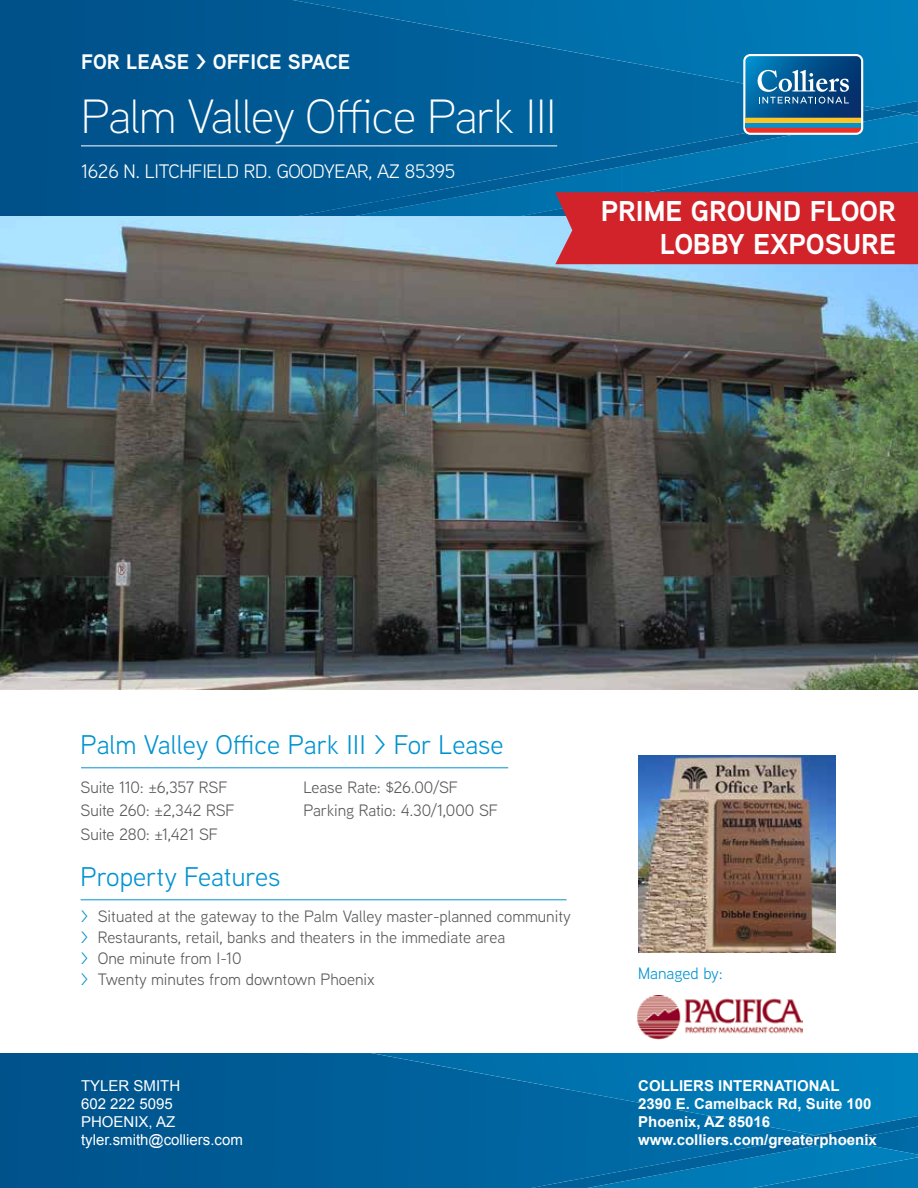
<style>
.page{position:relative;width:918px;height:1188px;background:#fff}
.page>*{position:absolute;margin:0;border:0;box-sizing:border-box;transform-origin:0 0}
.t1{font:300 48px "Aaux Next";letter-spacing:-.02em;color:#fff}
.t2{font:700 28.65px/32.7px "Aaux Next";color:#fff}
.t3{font:27px "Aaux Next";color:#0093d0}
.t4{font:700 21px "Aaux Next";color:#fff}
.t5{font:19.5px "Aaux Next";letter-spacing:-.02em;color:#fff}
.t6{font:16.5px/21px "Aaux Next";color:#58595b}
.t7{font:16.5px "Aaux Next";color:#0093d0}
.t8{font:700 15px/18px "Arial";color:#fff}
.t9{font:15px/18px "Arial";color:#fff}
.s1{color:#0093d0}
</style>
<div class="page">
<img style="left:0;top:216px;width:918px;height:473px">
<img style="left:0;top:1053px;width:572px;height:135px">
<img style="left:572px;top:1135px;width:346px;height:53px">
<img style="left:371px;top:1053px;width:547px;height:33px">
<img style="left:545px;top:1085px;width:373px;height:50px">
<img style="left:815px;top:1116px;width:103px;height:25px">
<img style="left:588px;top:1154px;width:181px;height:34px">
<img style="left:768px;top:1141px;width:150px;height:44px">
<img style="left:387px;top:1187px;width:144px;height:1px">
<img style="left:538px;top:1168px;width:103px;height:20px">
<img style="left:640px;top:1135px;width:203px;height:43px">
<img style="left:284px;top:1183px;width:103px;height:5px">
<svg style="left:531px;top:1186px;width:8px;height:2px"></svg>
<div style="left:0;top:0;width:319px;height:216px;background:#00558e"></div>
<div style="left:319px;top:11px;width:53px;height:196px;background:#005c95"></div>
<div style="left:372px;top:60px;width:263px;height:116px;background:#00619c"></div>
<img style="left:635px;top:108px;width:283px;height:84px">
<img style="left:293px;top:0;width:625px;height:11px">
<img style="left:344px;top:9px;width:574px;height:51px">
<img style="left:608px;top:58px;width:310px;height:50px">
<img style="left:878px;top:101px;width:40px;height:13px">
<img style="left:622px;top:127px;width:210px;height:65px">
<img style="left:831px;top:114px;width:87px;height:44px">
<img style="left:360px;top:176px;width:195px;height:40px">
<img style="left:602px;top:170px;width:21px;height:22px">
<img style="left:601px;top:141px;width:103px;height:29px">
<img style="left:703px;top:108px;width:203px;height:43px">
<img style="left:347px;top:188px;width:103px;height:28px">
<img style="left:449px;top:160px;width:153px;height:39px">
<img style="left:299px;top:207px;width:49px;height:9px">
<svg style="left:743px;top:54px;width:120px;height:81px"></svg>
<hr style="left:81px;top:899px;width:486px;height:1px;background:#0093d0">
<hr style="left:81px;top:146px;width:476px;height:1px;background:#fff">
<hr style="left:81px;top:767px;width:427px;height:1px;background:#0093d0">
<img style="left:639px;top:756px;width:197px;height:197px">
<img style="left:637px;top:996px;width:166px;height:44px">
<div style="left:555px;top:192px;width:363px;height:72px;background:#d2232a"></div>
<p class="t4" style="left:81px;top:47px;width:271px">FOR LEASE &gt; OFFICE SPACE</p>
<h1 class="t1" style="left:81px;top:85px;width:477px">Palm Valley Office Park III</h1>
<p class="t5" style="left:81px;top:159px;width:376px">1626 N. Litchfield rd. Goodyear, AZ 85395</p>
<h2 class="t2" style="left:660px;top:194px;width:238px;text-indent:-59px">PRIME GROUND FLOOR<br>LOBBY EXPOSURE</h2>
<h3 class="t3" style="left:81px;top:726px;width:424px">Palm Valley Office Park III &gt; For Lease</h3>
<p class="t6" style="left:81px;top:775px;width:154px;line-height:23.2px">Suite 110: ±6,357 RSF<br>Suite 260: ±2,342 RSF<br>Suite 280: ±1,421 SF</p>
<p class="t6" style="left:303px;top:775px;width:194px;line-height:23.2px">Lease Rate: $26.00/SF<br>Parking Ratio: 4.30/1,000 SF</p>
<h3 class="t3" style="left:81px;top:859px;width:201px">Property Features</h3>
<p class="t6" style="left:81px;top:905px;width:492px"><span class="s1">&gt;</span> Situated at the gateway to the Palm Valley master-planned community <span class="s1">&gt;</span> Restaurants, retail, banks and theaters in the immediate area<br><span class="s1">&gt;</span> One minute from I -10<br><span class="s1">&gt;</span> Twenty minutes from downtown Phoenix</p>
<p class="t7" style="left:638px;top:962px;width:86px">Managed by:</p>
<p class="t9" style="left:81px;top:1077px;width:163px">Tyler Smith<br>602 222 5095<br>Phoenix, AZ tyler.smith@colliers.com</p>
<p class="t8" style="left:638px;top:1077px;width:240px">COLLIERS INTERNATIONAL<br>2390 E. Camelback Rd, Suite 100<br>Phoenix, AZ 85016 www.colliers.com/greaterphoenix</p>
</div>
